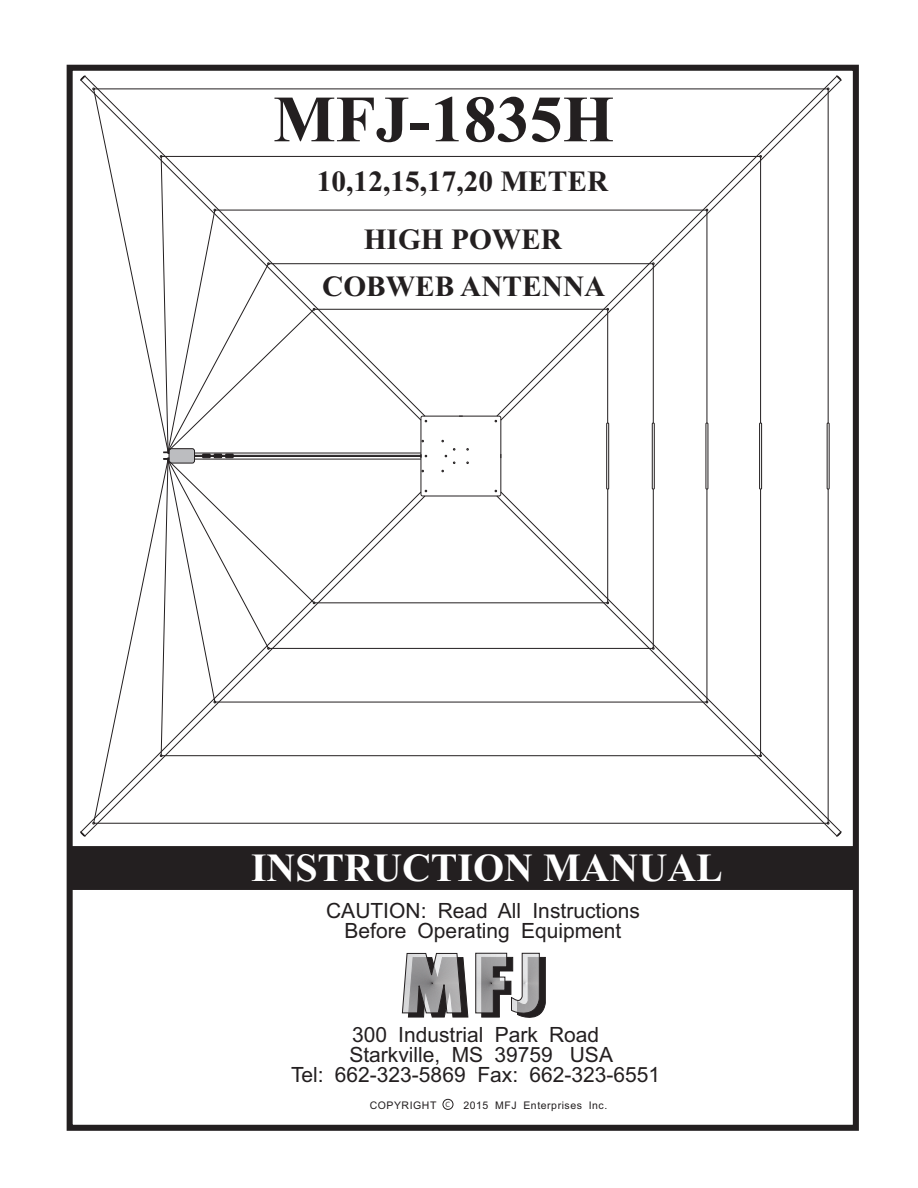
<style>
.page{position:relative;width:918px;height:1188px;background:#fff}
.page>*{position:absolute;margin:0;border:0;box-sizing:border-box;transform-origin:0 0}
.t1{font:700 66px "Times New Roman";color:#231f20}
.t2{font:700 39.9px "Times New Roman";color:#fff}
.t3{font:700 29.4px/47.1px "Times New Roman";color:#231f20;text-align:center}
.t4{font:21px/20px "Arial";color:#231f20;text-align:center}
.t5{font:10.5px "Arial";letter-spacing:.055em;color:#231f20}
</style>
<div class="page">
<div style="left:67px;top:65px;width:792px;height:1066px;border:6px solid #231f20"></div>
<div style="left:443px;top:1099px;width:10px;height:11px;background:#fff;border:1px solid #231f20;border-radius:50%"></div>
<svg style="left:402px;top:953px;width:66px;height:64px;background:#919091"></svg>
<svg style="left:475px;top:953px;width:71px;height:65px"></svg>
<div style="left:69px;top:846px;width:787px;height:44px;background:#231f20"></div>
<hr style="left:423px;top:416px;width:40px;height:1px;background:#231f20">
<hr style="left:459px;top:416px;width:40px;height:1px;background:#231f20">
<hr style="left:459px;top:496px;width:40px;height:1px;background:#231f20">
<hr style="left:423px;top:496px;width:36px;height:1px;background:#231f20">
<hr style="left:500px;top:418px;width:1px;height:40px;background:#231f20">
<hr style="left:500px;top:454px;width:1px;height:40px;background:#231f20">
<svg style="left:496px;top:76px;width:342px;height:341px"></svg>
<svg style="left:500px;top:491px;width:342px;height:342px"></svg>
<svg style="left:836px;top:75px;width:5px;height:6px"></svg>
<svg style="left:80px;top:75px;width:6px;height:6px"></svg>
<svg style="left:80px;top:831px;width:5px;height:6px"></svg>
<svg style="left:836px;top:831px;width:5px;height:6px"></svg>
<hr style="left:94px;top:89px;width:734px;height:1px;background:#231f20">
<hr style="left:161px;top:156px;width:600px;height:1px;background:#231f20">
<hr style="left:215px;top:210px;width:492px;height:1px;background:#231f20">
<hr style="left:269px;top:263px;width:384px;height:1px;background:#231f20">
<hr style="left:314px;top:309px;width:294px;height:1px;background:#231f20">
<hr style="left:314px;top:602px;width:294px;height:1px;background:#231f20">
<hr style="left:269px;top:648px;width:384px;height:1px;background:#231f20">
<hr style="left:215px;top:702px;width:492px;height:1px;background:#231f20">
<hr style="left:161px;top:755px;width:600px;height:1px;background:#231f20">
<hr style="left:94px;top:823px;width:734px;height:1px;background:#231f20">
<hr style="left:607px;top:309px;width:1px;height:114px;background:#231f20">
<hr style="left:653px;top:264px;width:1px;height:159px;background:#231f20">
<hr style="left:707px;top:210px;width:1px;height:213px;background:#231f20">
<hr style="left:760px;top:156px;width:1px;height:267px;background:#231f20">
<hr style="left:828px;top:89px;width:1px;height:334px;background:#231f20">
<svg style="left:92px;top:88px;width:335px;height:736px"></svg>
<div style="left:827px;top:423px;width:3px;height:66px;border:1px solid #231f20"></div>
<div style="left:759px;top:423px;width:3px;height:66px;border:1px solid #231f20"></div>
<div style="left:706px;top:423px;width:2px;height:66px;border:1px solid #231f20"></div>
<div style="left:652px;top:423px;width:3px;height:66px;border:1px solid #231f20"></div>
<div style="left:606px;top:423px;width:3px;height:66px;border:1px solid #231f20"></div>
<hr style="left:607px;top:489px;width:1px;height:114px;background:#231f20">
<hr style="left:653px;top:489px;width:1px;height:159px;background:#231f20">
<hr style="left:828px;top:489px;width:1px;height:334px;background:#231f20">
<hr style="left:760px;top:489px;width:1px;height:267px;background:#231f20">
<hr style="left:707px;top:489px;width:1px;height:213px;background:#231f20">
<h1 class="t1" style="left:273px;top:97px;width:342px">MFJ-1835H</h1>
<h3 class="t3" style="left:317px;top:160px;width:293px">10,12,15,17,20 METER</h3>
<h3 class="t3" style="left:322px;top:219px;width:285px">HIGH POWER<br>COBWEB ANTENNA</h3>
<h2 class="t2" style="left:251px;top:854px;width:473px">INSTRUCTION MANUAL</h2>
<p class="t4" style="left:326px;top:903px;width:315px">CAUTION: Read All Instructions<br>Before Operating Equipment</p>
<p class="t4" style="left:291px;top:1027px;width:371px">300 Industrial Park Road<br>Starkville, MS 39759 USA<br>Tel: 662-323-5869 Fax: 662-323-6551</p>
<p class="t5" style="left:370px;top:1101px;width:82px">COPYRIGHT <sup>C</sup></p>
<p class="t5" style="left:463px;top:1101px;width:145px">2015 MFJ Enterprises Inc.</p>
</div>
